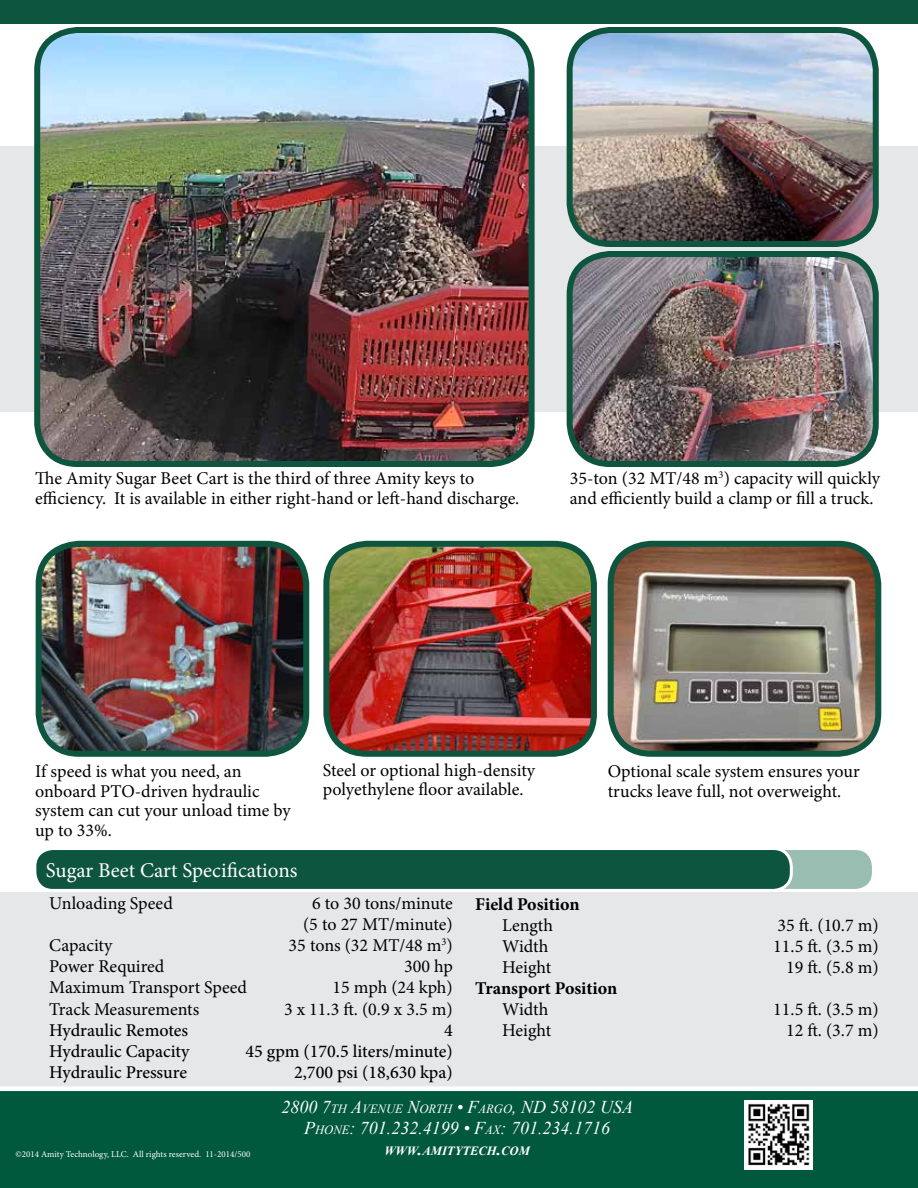
<style>
.page{position:relative;width:918px;height:1188px;background:#fff}
.page>*{position:absolute;margin:0;border:0;box-sizing:border-box;transform-origin:0 0}
.t1{font:21px "Minion Pro";color:#fff}
.t2{font:18px/19.5px "Minion Pro";color:#000}
.t3{font:500 18px "Minion Pro";color:#000}
.t4{font:italic 18px/21px "Times New Roman";color:#fff;text-align:center}
.t5{font:700 18px "Minion Pro";letter-spacing:-.005em;color:#000}
.t6{font:italic 700 12.6px "Times New Roman";color:#fff}
.t7{font:9px "Minion Pro";color:#fff}
.s1{font-size:12.6px}
.s2{font-size:18px}
</style>
<div class="page">
<div style="left:0;top:146px;width:918px;height:265px;background:#e6e7e8"></div>
<div style="left:0;top:892px;width:918px;height:194px;background:#e6e7e8"></div>
<div style="left:0;top:1086px;width:918px;height:102px;background:#00583d"></div>
<img style="left:39px;top:545px;width:267px;height:205px">
<div style="left:36px;top:541px;width:273px;height:216px;border:6px solid #0e553f;border-radius:40px"></div>
<div style="left:0;top:0;width:918px;height:23px;background:#0e553f"></div>
<img style="left:745px;top:1101px;width:68px;height:69px">
<img style="left:611px;top:544px;width:267px;height:206px">
<div style="left:608px;top:541px;width:273px;height:216px;border:6px solid #0e553f;border-radius:40px"></div>
<img style="left:41px;top:34px;width:487px;height:426px">
<div style="left:34px;top:27px;width:501px;height:440px;border:6px solid #0e553f;border-radius:40px"></div>
<img style="left:570px;top:34px;width:302px;height:210px">
<div style="left:567px;top:27px;width:312px;height:220px;border:6px solid #0e553f;border-radius:40px"></div>
<img style="left:570px;top:258px;width:302px;height:206px">
<div style="left:567px;top:251px;width:312px;height:216px;border:6px solid #0e553f;border-radius:40px"></div>
<img style="left:330px;top:544px;width:260px;height:206px">
<div style="left:323px;top:541px;width:274px;height:216px;border:6px solid #0e553f;border-radius:41px"></div>
<div style="left:112px;top:849px;width:761px;height:41px;background:#99bdb1;border-radius:18px"></div>
<div style="left:111px;top:847px;width:764px;height:45px;border:3px solid #fff;border-radius:18px"></div>
<div style="left:35px;top:849px;width:756px;height:41px;background:#0e553f;border-radius:18px"></div>
<div style="left:33px;top:847px;width:760px;height:45px;border:3px solid #fff;border-radius:18px"></div>
<p class="t2" style="left:35px;top:469px;width:486px">The Amity Sugar Beet Cart is the third of three Amity keys to efficiency. It is available in either right-hand or left-hand discharge.</p>
<p class="t2" style="left:570px;top:469px;width:312px">35-ton (32 MT/48 m<sup>3</sup>) capacity will quickly and efficiently build a clamp or fill a truck.</p>
<p class="t2" style="left:35px;top:762px;width:257px">If speed is what you need, an onboard PTO-driven hydraulic system can cut your unload time by up to 33%.</p>
<p class="t2" style="left:323px;top:760px;width:214px">Steel or optional high-density polyethylene floor available.</p>
<p class="t2" style="left:608px;top:762px;width:254px">Optional scale system ensures your trucks leave full, not overweight.</p>
<p class="t1" style="left:46px;top:856px;width:253px">Sugar Beet Cart Specifications</p>
<p class="t1" style="left:123px;top:856px;width:253px">Sug Beet Cart Specifications</p>
<p class="t2" style="left:49px;top:894px;width:125px">Unloading Speed</p>
<p class="t2" style="left:303px;top:893px;width:151px;line-height:21px;text-align:center">6 to 30 tons/minute (5 to 27 MT/minute)</p>
<p class="t2" style="left:49px;top:936px;width:65px">Capacity</p>
<p class="t2" style="left:289px;top:936px;width:166px">35 tons (32 MT/48 m<sup>3</sup>)</p>
<p class="t2" style="left:49px;top:957px;width:117px">Power Required</p>
<p class="t2" style="left:404px;top:957px;width:50px">300 hp</p>
<p class="t2" style="left:49px;top:978px;width:199px">Maximum Transport Speed</p>
<p class="t2" style="left:333px;top:978px;width:122px">15 mph (24 kph)</p>
<p class="t2" style="left:49px;top:999px;width:151px">Track Measurements</p>
<p class="t2" style="left:284px;top:999px;width:170px">3 x 11.3 ft. (0.9 x 3.5 m)</p>
<p class="t3" style="left:49px;top:1018px;width:140px">Hydraulic Remotes</p>
<p class="t3" style="left:444px;top:1018px;width:10px">4</p>
<p class="t3" style="left:49px;top:1039px;width:142px">Hydraulic Capacity</p>
<p class="t3" style="left:245px;top:1039px;width:209px">45 gpm (170.5 liters/minute)</p>
<p class="t3" style="left:49px;top:1060px;width:139px">Hydraulic Pressure</p>
<p class="t3" style="left:294px;top:1060px;width:160px">2,700 psi (18,630 kpa)</p>
<p class="t5" style="left:475px;top:891px;width:106px">Field Position</p>
<p class="t2" style="left:502px;top:915px;width:52px">Length</p>
<p class="t2" style="left:777px;top:915px;width:103px">35 ft. (10.7 m)</p>
<p class="t2" style="left:502px;top:936px;width:48px">Width</p>
<p class="t2" style="left:773px;top:936px;width:107px">11.5 ft. (3.5 m)</p>
<p class="t2" style="left:502px;top:957px;width:51px">Height</p>
<p class="t2" style="left:786px;top:957px;width:94px">19 ft. (5.8 m)</p>
<p class="t5" style="left:475px;top:975px;width:144px">Transport Position</p>
<p class="t2" style="left:502px;top:999px;width:48px">Width</p>
<p class="t2" style="left:773px;top:999px;width:107px">11.5 ft. (3.5 m)</p>
<p class="t2" style="left:502px;top:1020px;width:51px">Height</p>
<p class="t2" style="left:786px;top:1020px;width:94px">12 ft. (3.7 m)</p>
<p class="t4" style="left:281px;top:1097px;width:353px">2800 7<span class="s1">TH</span> A<span class="s1">VENUE</span> N<span class="s1">ORTH</span> • F<span class="s1">ARGO</span>, ND 58102 USA<br>P<span class="s1">HONE</span>: 701.232.4199 • F<span class="s1">AX</span>: 701.234.1716</p>
<p class="t7" style="left:15px;top:1148px;width:236px">©2014 Amity Technology, LLC. All rights reserved. 11-2014/500</p>
<p class="t6" style="left:384px;top:1142px;width:147px">WWW<span class="s2">.</span>AMITYTECH<span class="s2">.</span>COM</p>
</div>
